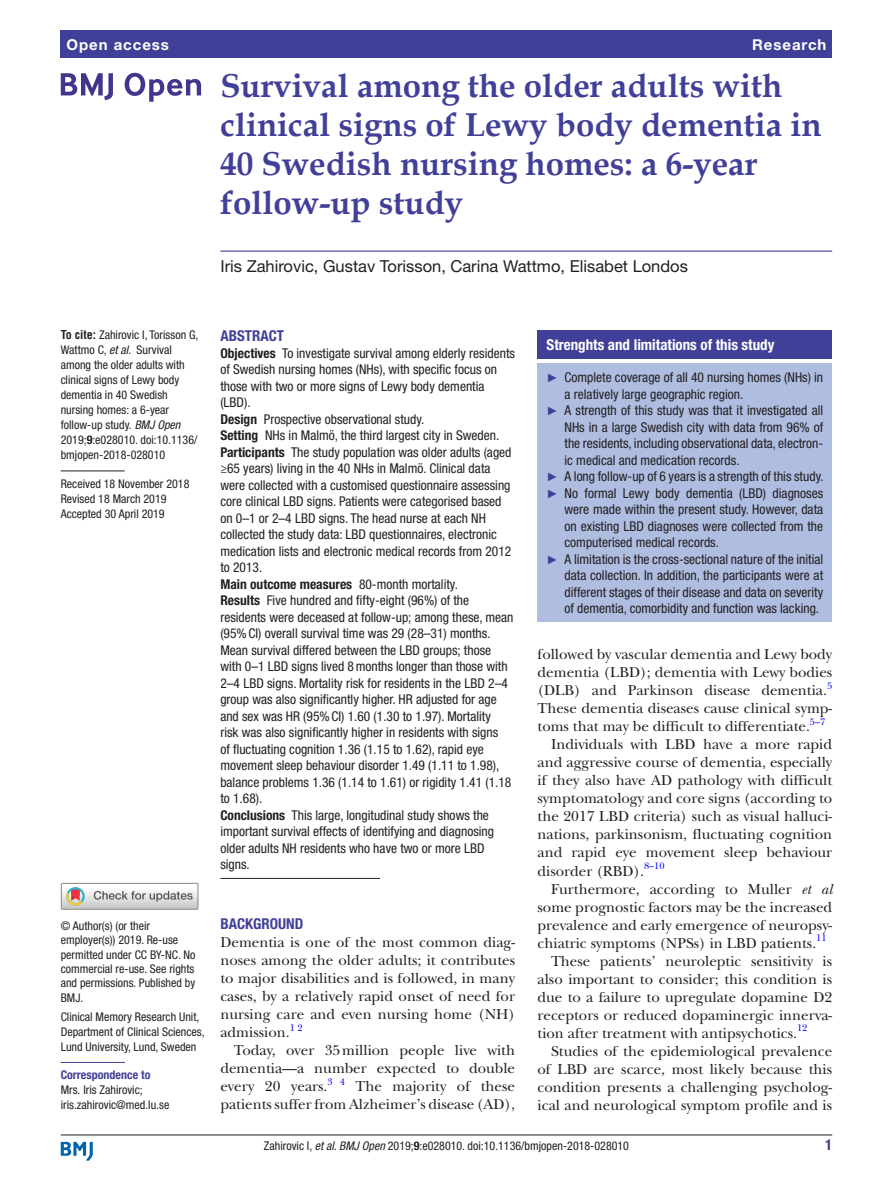
<style>
.page{position:relative;width:893px;height:1191px;background:#fff}
.page>*{position:absolute;margin:0;border:0;box-sizing:border-box;transform-origin:0 0}
.t1{font:700 33px/39px "Book Antiqua";color:#414099}
.t2{font:16.5px "Helvetica Neue LT Std";color:#231f20}
.t3{font:15px/18px "New Baskerville";color:#231f20;text-align:justify}
.t4{font:700 condensed 15px "Helvetica Neue LT Std";color:#fff}
.t5{font:700 condensed 15px "Helvetica Neue LT Std";color:#414099}
.t6{font:700 15px "Helvetica Neue LT Std";letter-spacing:.065em;color:#fff}
.t7{font:condensed 13.5px/16.5px "Helvetica Neue LT Std";color:#231f20}
.t8{font:condensed 12px/15px "Helvetica Neue LT Std";color:#231f20}
.t9{font:700 condensed 12px "Helvetica Neue LT Std";color:#414099}
.t10{font:9.9px "New Baskerville";color:#00f}
.s1{font-family:"Helvetica LT Std";font-weight:700}
.s2{font-style:italic}
.s3{font-weight:700}
.s4{font-family:"Arial";font-stretch:normal;font-size:12px;color:#414099}
</style>
<div class="page">
<hr style="left:61px;top:1134px;width:771px;height:1px;background:#231f20">
<svg style="left:61px;top:1141px;width:32px;height:19px"></svg>
<div style="left:61px;top:31px;width:771px;height:27px;background:#414099"></div>
<hr style="left:220px;top:250px;width:612px;height:2px;background:#414099">
<hr style="left:61px;top:470px;width:64px;height:1px;background:#231f20">
<hr style="left:61px;top:1062px;width:64px;height:1px;background:#414099">
<svg style="left:61px;top:73px;width:52px;height:27px"></svg>
<svg style="left:125px;top:73px;width:76px;height:29px"></svg>
<div style="left:61px;top:882px;width:138px;height:27px;border:1px solid #969090"></div>
<svg style="left:61px;top:883px;width:137px;height:26px"></svg>
<hr style="left:220px;top:878px;width:160px;height:1px;background:#231f20">
<div style="left:538px;top:331px;width:294px;height:28px;background:#414099"></div>
<div style="left:538px;top:363px;width:294px;height:259px;background:#afbde1"></div>
<p class="t6" style="left:66px;top:35px;width:104px">Open access</p>
<p class="t6" style="left:752px;top:35px;width:76px">Research</p>
<h1 class="t1" style="left:220px;top:66px;width:603px">Survival among the older adults with clinical signs of Lewy body dementia in<br>40 Swedish nursing homes: a 6-year follow-up study</h1>
<p class="t2" style="left:220px;top:257px;width:469px">Iris Zahirovic, Gustav Torisson, Carina Wattmo, Elisabet Londos</p>
<p class="t8" style="left:61px;top:327px;width:139px"><span class="s1">To cite:</span> Zahirovic I, Torisson G,<br>Wattmo C, <span class="s2">et al</span>. Survival among the older adults with clinical signs of Lewy body dementia in 40 Swedish nursing homes: a 6-year follow-up study. <span class="s2">BMJ Open<br></span>2019;<span class="s3">9</span>:e028010. doi:10.1136/ bmjopen-2018-028010</p>
<p class="t8" style="left:61px;top:476px;width:130px">Received 18 November 2018<br>Revised 18 March 2019<br>Accepted 30 April 2019</p>
<p class="t8" style="left:61px;top:918px;width:136px;line-height:14.4px">© Author(s) (or their employer(s)) 2019. Re-use permitted under CC BY-NC. No commercial re-use. See rights and permissions. Published by<br>BMJ.</p>
<p class="t8" style="left:61px;top:1009px;width:145px">Clinical Memory Research Unit,<br>Department of Clinical Sciences,<br>Lund University, Lund, Sweden</p>
<p class="t9" style="left:61px;top:1067px;width:91px">Correspondence to</p>
<p class="t8" style="left:61px;top:1082px;width:110px">Mrs. Iris Zahirovic; iris.zahirovic@med.lu.se</p>
<p class="t5" style="left:220px;top:327px;width:65px">Abstract</p>
<p class="t7" style="left:220px;top:345px;width:296px"><span class="s3">Objectives</span> To investigate survival among elderly residents of Swedish nursing homes (NHs), with specific focus on those with two or more signs of Lewy body dementia (LBD).<br><span class="s3">Design</span> Prospective observational study.<br><span class="s3">Setting</span> NHs in Malmö, the third largest city in Sweden.<br><span class="s3">Participants</span> The study population was older adults (aged ≥65 years) living in the 40 NHs in Malmö. Clinical data were collected with a customised questionnaire assessing core clinical LBD signs. Patients were categorised based on 0–1 or 2–4 LBD signs. The head nurse at each NH collected the study data: LBD questionnaires, electronic medication lists and electronic medical records from 2012 to 2013.<br><span class="s3">Main outcome measures</span> 80-month mortality.<br><span class="s3">Results</span> Five hundred and fifty-eight (96%) of the residents were deceased at follow-up; among these, mean (95%CI) overall survival time was 29 (28–31) months.<br>Mean survival differed between the LBD groups; those with 0–1 LBD signs lived 8months longer than those with 2–4 LBD signs. Mortality risk for residents in the LBD 2–4 group was also significantly higher. HR adjusted for age and sex was HR (95%CI) 1.60 (1.30 to 1.97). Mortality<br>risk was also significantly higher in residents with signs<br>of fluctuating cognition 1.36 (1.15 to 1.62), rapid eye movement sleep behaviour disorder 1.49 (1.11 to 1.98), balance problems 1.36 (1.14 to 1.61) or rigidity 1.41 (1.18 to 1.68).<br><span class="s3">Conclusions</span> This large, longitudinal study shows the important survival effects of identifying and diagnosing older adults NH residents who have two or more LBD signs.</p>
<p class="t5" style="left:220px;top:915px;width:83px">Background</p>
<p class="t3" style="left:220px;top:933px;width:296px">Dementia is one of the most common diag&shy;noses among the older adults; it contributes to major disabilities and is followed, in many cases, by a relatively rapid onset of need for nursing care and even nursing home (NH) admission.</p>
<p class="t10" style="left:290px;top:1021px;width:14px">1 2</p>
<p class="t3" style="left:220px;top:1041px;width:296px;text-indent:14px">Today, over 35million people live with dementia—a number expected to double every 20 years.</p>
<p class="t10" style="left:327px;top:1075px;width:19px">3 4</p>
<p class="t3" style="left:220px;top:1077px;width:296px;text-align:right">The majority of these<br>patients suffer from Alzheimer’s disease (AD),</p>
<p class="t4" style="left:547px;top:336px;width:229px">Strenghts and limitations of this study</p>
<p class="t7" style="left:547px;top:369px;width:278px"><span class="s4">►</span> Complete coverage of all 40 nursing homes (NHs) in</p>
<p class="t7" style="left:565px;top:385px;width:180px">a relatively large geographic region.</p>
<p class="t7" style="left:547px;top:402px;width:278px"><span class="s4">►</span> A strength of this study was that it investigated all</p>
<p class="t7" style="left:565px;top:418px;width:260px">NHs in a large Swedish city with data from 96% of</p>
<p class="t7" style="left:565px;top:435px;width:260px">the residents, including observational data, electron-</p>
<p class="t7" style="left:565px;top:451px;width:177px">ic medical and medication records.</p>
<p class="t7" style="left:547px;top:468px;width:279px"><span class="s4">►</span> A long follow-up of 6 years is a strength of this study.</p>
<p class="t7" style="left:547px;top:484px;width:278px"><span class="s4">►</span> No formal Lewy body dementia (LBD) diagnoses</p>
<p class="t7" style="left:565px;top:501px;width:260px">were made within the present study. However, data</p>
<p class="t7" style="left:565px;top:517px;width:260px">on existing LBD diagnoses were collected from the</p>
<p class="t7" style="left:565px;top:534px;width:156px">computerised medical records.</p>
<p class="t7" style="left:547px;top:550px;width:278px"><span class="s4">►</span> A limitation is the cross-sectional nature of the initial</p>
<p class="t7" style="left:565px;top:567px;width:260px">data collection. In addition, the participants were at</p>
<p class="t7" style="left:565px;top:583px;width:260px">different stages of their disease and data on severity</p>
<p class="t7" style="left:565px;top:600px;width:256px">of dementia, comorbidity and function was lacking.</p>
<p class="t3" style="left:538px;top:645px;width:296px">followed by vascular dementia and Lewy body dementia (LBD); dementia with Lewy bodies (DLB) and Parkinson disease dementia.<sup>5<br></sup>These dementia diseases cause clinical symp&shy;toms that may be difficult to differentiate.</p>
<p class="t10" style="left:810px;top:715px;width:17px">5–7</p>
<p class="t3" style="left:538px;top:735px;width:296px;text-indent:14px">Individuals with LBD have a more rapid and aggressive course of dementia, especially if they also have AD pathology with difficult symptomatology and core signs (according to the 2017 LBD criteria) such as visual halluci&shy;nations, parkinsonism, fluctuating cognition and rapid eye movement sleep behaviour disorder (RBD).<sup>8–10</sup></p>
<p class="t3" style="left:538px;top:879px;width:296px;text-indent:14px">Furthermore, according to Muller <span class="s2">et al </span>some prognostic factors may be the increased prevalence and early emergence of neuropsy&shy;chiatric symptoms (NPSs) in LBD patients.</p>
<p class="t10" style="left:816px;top:931px;width:12px">11</p>
<p class="t3" style="left:538px;top:951px;width:296px;text-indent:14px">These patients’ neuroleptic sensitivity is also important to consider; this condition is due to a failure to upregulate dopamine D2 receptors or reduced dopaminergic innerva&shy;tion after treatment with antipsychotics.</p>
<p class="t10" style="left:797px;top:1021px;width:12px">12</p>
<p class="t3" style="left:538px;top:1041px;width:296px;text-indent:14px">Studies of the epidemiological prevalence of LBD are scarce, most likely because this condition presents a challenging psycholog&shy;ical and neurological symptom profile and is</p>
<p class="t8" style="left:264px;top:1137px;width:367px">Zahirovic I, <span class="s2">et al</span>. <span class="s2">BMJ Open</span> 2019;<span class="s3">9</span>:e028010. doi:10.1136/bmjopen-2018-028010</p>
<p class="t5" style="left:825px;top:1135px;width:9px">1</p>
</div>
